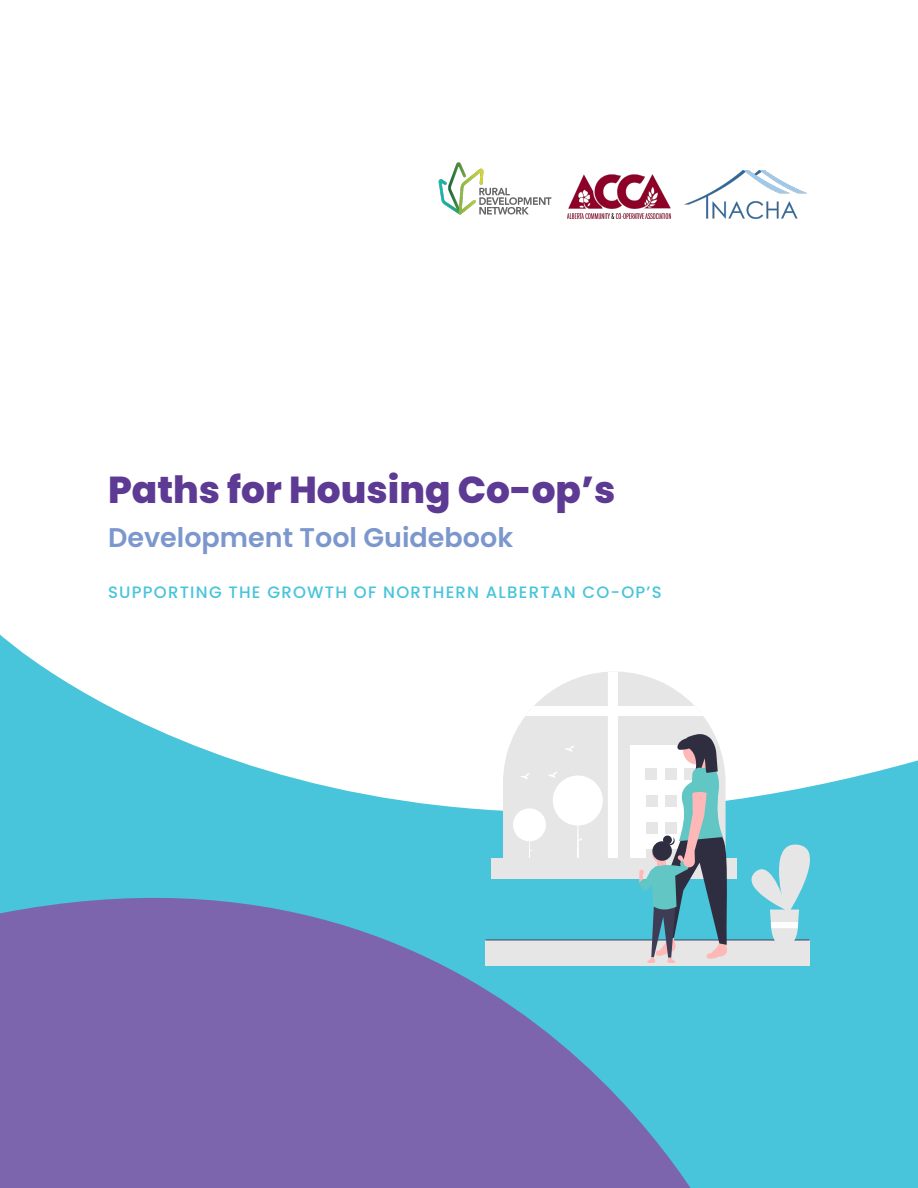
<style>
.page{position:relative;width:918px;height:1188px;background:#fff}
.page>*{position:absolute;margin:0;border:0;box-sizing:border-box;transform-origin:0 0}
.t1{font:800 37.5px "Poppins";color:#5d3a93}
.t2{font:600 27px "Poppins";color:#7c97cd}
.t3{font:500 16.5px "Poppins";letter-spacing:.075em;color:#48c4db}
</style>
<div class="page">
<svg style="left:0;top:635px;width:918px;height:553px;fill:#48c4db"></svg>
<svg style="left:0;top:811px;width:726px;height:377px;fill:#7c65ac"></svg>
<div style="left:485px;top:940px;width:325px;height:26px;background:#e6e6e6"></div>
<hr style="left:485px;top:940px;width:325px;height:1px;background:#3f3d56">
<svg style="left:503px;top:672px;width:17px;height:186px;fill:#e6e6e6"></svg>
<div style="left:513px;top:808px;width:33px;height:33px;background:#fff;border-radius:50%"></div>
<div style="left:491px;top:858px;width:246px;height:21px;background:#e6e6e6"></div>
<svg style="left:485px;top:841px;width:13px;height:75px"></svg>
<svg style="left:738px;top:841px;width:72px;height:100px"></svg>
<svg style="left:520px;top:672px;width:210px;height:291px"></svg>
<img style="left:567px;top:175px;width:103px;height:43px">
<img style="left:438px;top:162px;width:114px;height:53px">
<img style="left:685px;top:170px;width:121px;height:48px">
<h1 class="t1" style="left:108px;top:469px;width:509px">Paths for Housing Co-op’s</h1>
<h2 class="t2" style="left:108px;top:522px;width:407px">Development Tool Guidebook</h2>
<p class="t3" style="left:108px;top:583px;width:555px">SUPPORTING THE GROWTH OF NORTHERN ALBERTAN CO-OP’S</p>
</div>
